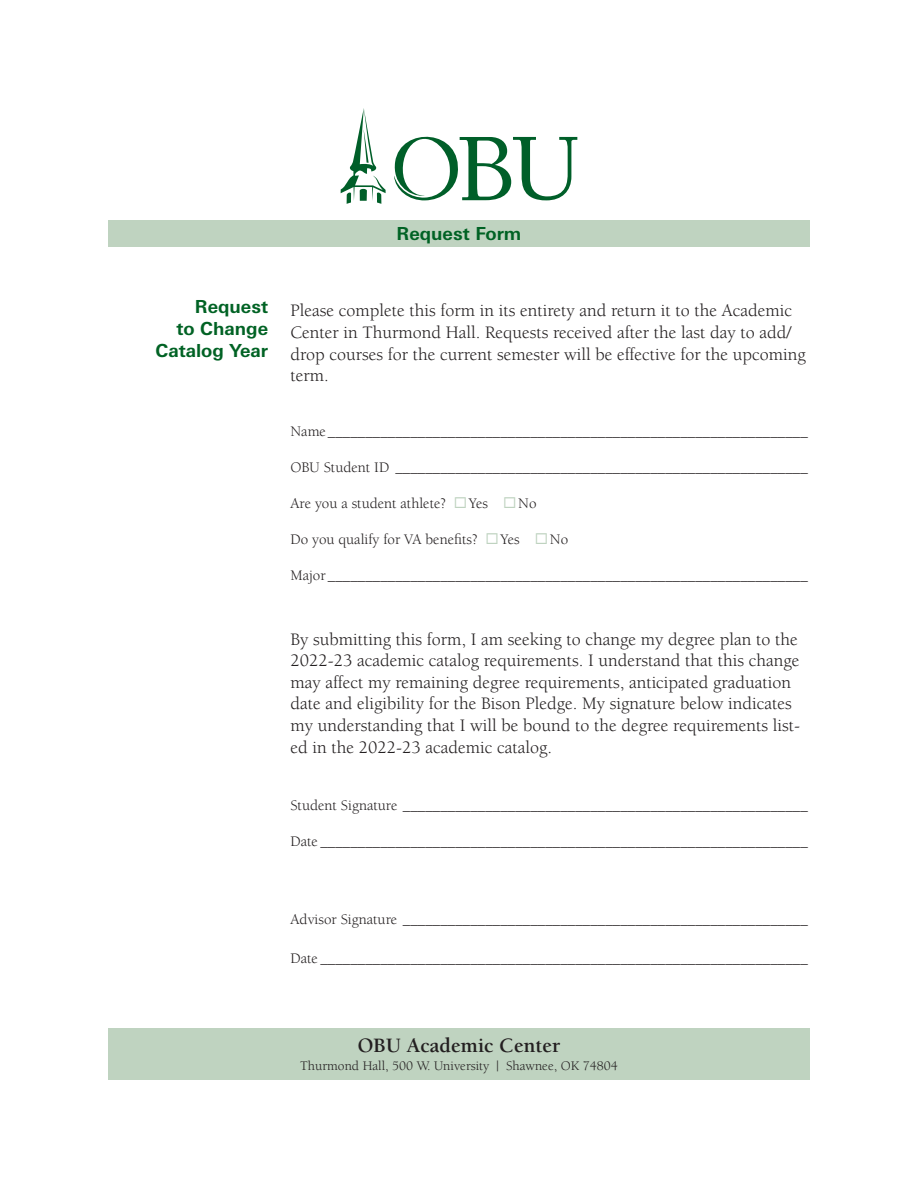
<style>
.page{position:relative;width:918px;height:1188px;background:#fff}
.page>*{position:absolute;margin:0;border:0;box-sizing:border-box;transform-origin:0 0}
.body{font:700 21px "Berkeley";color:#231f20}
.t1{font:18px/21.6px "Berkeley";color:#231f20}
.t2{font:700 18px/21.6px "Univers Next Cyr";color:#006224;text-align:right}
.t3{font:15px "Berkeley";color:#231f20}
.body-2{font:13.5px "Berkeley";color:#231f20}
.s1{color:#bfd3c0}
</style>
<div class="page">
<div style="left:108px;top:220px;width:702px;height:27px;background:#bfd3c0"></div>
<div style="left:108px;top:1028px;width:702px;height:52px;background:#bfd3c0"></div>
<svg style="left:394px;top:136px;width:183px;height:65px"></svg>
<svg style="left:341px;top:108px;width:45px;height:96px"></svg>
<p class="t2" style="left:397px;top:223px;width:126px">Request Form</p>
<p class="t2" style="left:155px;top:296px;width:114px">Request<br>to Change<br>Catalog Year</p>
<p class="t1" style="left:290px;top:300px;width:517px">Please complete this form in its entirety and return it to the Academic Center in Thurmond Hall. Requests received after the last day to add/ drop courses for the current semester will be effective for the upcoming term.</p>
<p class="t3" style="left:290px;top:423px;width:519px">Name ________________________________________________________________</p>
<p class="t3" style="left:290px;top:459px;width:519px">OBU Student ID _______________________________________________________</p>
<p class="t3" style="left:290px;top:495px;width:248px">Are you a student athlete? <span class="s1">◻</span>Yes <span class="s1">◻</span>No</p>
<p class="t3" style="left:290px;top:531px;width:279px">Do you qualify for VA benefits? <span class="s1">◻</span>Yes <span class="s1">◻</span>No</p>
<p class="t3" style="left:290px;top:567px;width:519px">Major ________________________________________________________________</p>
<p class="t1" style="left:290px;top:628px;width:511px">By submitting this form, I am seeking to change my degree plan to the 2022-23 academic catalog requirements. I understand that this change may affect my remaining degree requirements, anticipated graduation date and eligibility for the Bison Pledge. My signature below indicates my understanding that I will be bound to the degree requirements list&shy;ed in the 2022-23 academic catalog.</p>
<p class="t3" style="left:290px;top:798px;width:519px">Student Signature ______________________________________________________</p>
<p class="t3" style="left:290px;top:834px;width:519px">Date _________________________________________________________________</p>
<p class="t3" style="left:290px;top:912px;width:519px">Advisor Signature ______________________________________________________</p>
<p class="t3" style="left:290px;top:951px;width:519px">Date _________________________________________________________________</p>
<p class="body" style="left:358px;top:1035px;width:204px">OBU Academic Center</p>
<p class="body-2" style="left:300px;top:1059px;width:319px">Thurmond Hall, 500 W. University | Shawnee, OK 74804</p>
</div>
